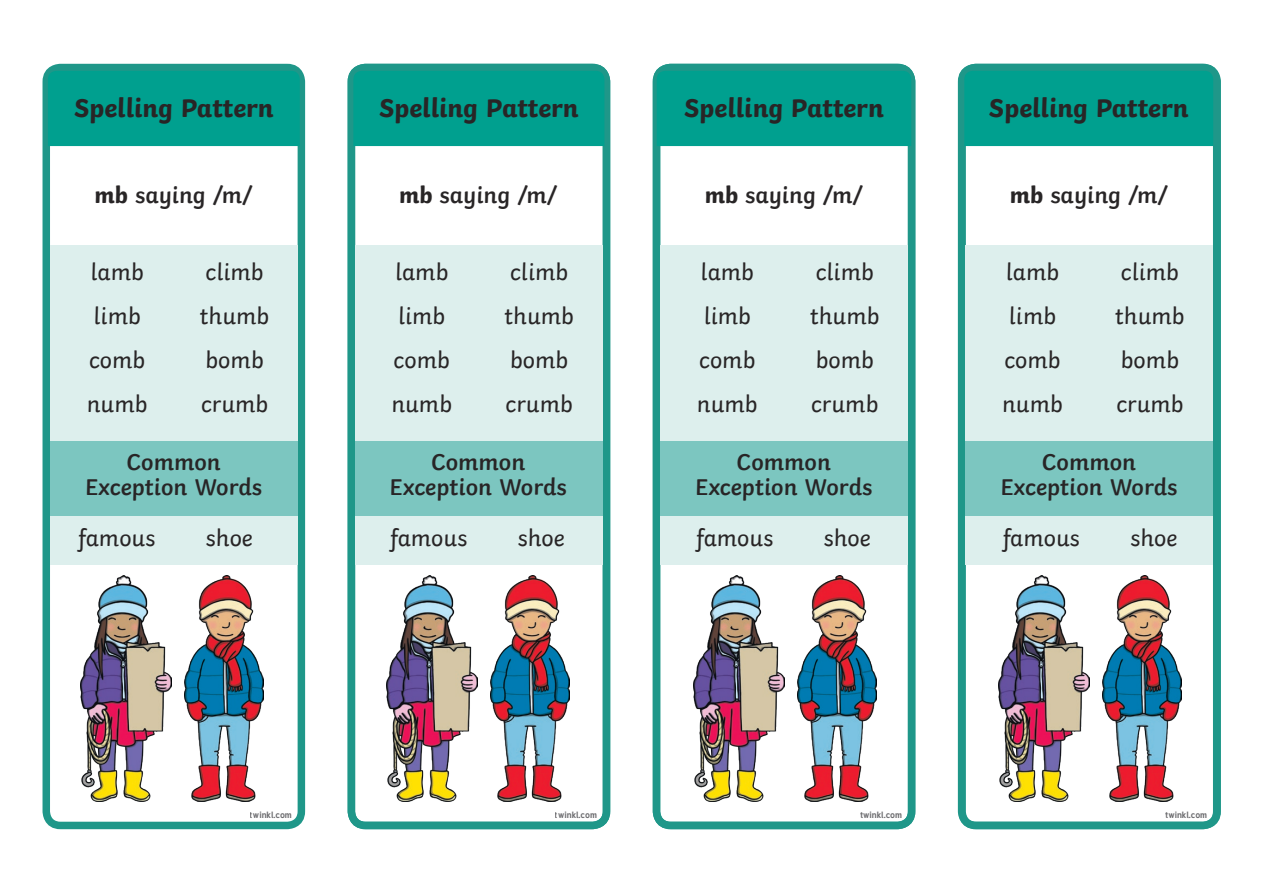
<style>
.page{position:relative;width:1263px;height:893px;background:#fff}
.page>*{position:absolute;margin:0;border:0;box-sizing:border-box;transform-origin:0 0}
.Heading_2{font:700 27px "Twinkl";color:#282526}
.KS1_Body_Copy{font:24px "Twinkl";color:#282526}
.KS1_Body_Copy-2{font:600 24px/25.5px "Twinkl";color:#282526;text-align:center}
.t1{font:700 9px "Tuffy";color:#6b6b6e}
.s1{font-weight:700}
</style>
<div class="page">
<div style="left:43px;top:64px;width:262px;height:765px;border:8px solid #1f9789;border-radius:14px"></div>
<div style="left:348px;top:64px;width:262px;height:765px;border:8px solid #1f9789;border-radius:14px"></div>
<div style="left:653px;top:64px;width:262px;height:765px;border:8px solid #1f9789;border-radius:14px"></div>
<div style="left:958px;top:64px;width:263px;height:765px;border:8px solid #1f9789;border-radius:14px"></div>
<div style="left:50px;top:244px;width:248px;height:320px;background:#ddefed"></div>
<div style="left:355px;top:244px;width:248px;height:320px;background:#ddefed"></div>
<div style="left:660px;top:244px;width:248px;height:320px;background:#ddefed"></div>
<div style="left:965px;top:244px;width:248px;height:320px;background:#ddefed"></div>
<div style="left:50px;top:441px;width:248px;height:74px;background:#7cc6c0"></div>
<div style="left:355px;top:441px;width:248px;height:74px;background:#7cc6c0"></div>
<div style="left:660px;top:441px;width:248px;height:74px;background:#7cc6c0"></div>
<div style="left:965px;top:441px;width:248px;height:74px;background:#7cc6c0"></div>
<div style="left:48px;top:71px;width:252px;height:75px;background:#00a08f"></div>
<div style="left:353px;top:71px;width:251px;height:75px;background:#00a08f"></div>
<div style="left:657px;top:71px;width:254px;height:75px;background:#00a08f"></div>
<div style="left:964px;top:71px;width:249px;height:75px;background:#00a08f"></div>
<img style="left:81px;top:575px;width:91px;height:227px">
<img style="left:184px;top:575px;width:79px;height:227px">
<img style="left:387px;top:575px;width:91px;height:227px">
<img style="left:490px;top:575px;width:79px;height:227px">
<img style="left:693px;top:575px;width:91px;height:227px">
<img style="left:797px;top:575px;width:79px;height:227px">
<img style="left:999px;top:575px;width:91px;height:226px">
<img style="left:1102px;top:575px;width:79px;height:226px">
<p class="Heading_2" style="left:74px;top:86px;width:201px">Spelling Pattern</p>
<p class="Heading_2" style="left:379px;top:86px;width:201px">Spelling Pattern</p>
<p class="Heading_2" style="left:684px;top:86px;width:201px">Spelling Pattern</p>
<p class="Heading_2" style="left:989px;top:86px;width:201px">Spelling Pattern</p>
<p class="KS1_Body_Copy-2" style="left:95px;top:180px;width:160px"><span class="s1">mb</span> saying /m/</p>
<p class="KS1_Body_Copy-2" style="left:399px;top:180px;width:160px"><span class="s1">mb</span> saying /m/</p>
<p class="KS1_Body_Copy-2" style="left:705px;top:180px;width:160px"><span class="s1">mb</span> saying /m/</p>
<p class="KS1_Body_Copy-2" style="left:1010px;top:180px;width:160px"><span class="s1">mb</span> saying /m/</p>
<p class="KS1_Body_Copy" style="left:90px;top:253px;width:55px">lamb</p>
<p class="KS1_Body_Copy" style="left:94px;top:297px;width:49px">limb</p>
<p class="KS1_Body_Copy" style="left:89px;top:342px;width:58px">comb</p>
<p class="KS1_Body_Copy" style="left:87px;top:386px;width:62px">numb</p>
<p class="KS1_Body_Copy" style="left:206px;top:253px;width:60px">climb</p>
<p class="KS1_Body_Copy" style="left:200px;top:297px;width:71px">thumb</p>
<p class="KS1_Body_Copy" style="left:206px;top:342px;width:60px">bomb</p>
<p class="KS1_Body_Copy" style="left:201px;top:386px;width:69px">crumb</p>
<p class="KS1_Body_Copy" style="left:395px;top:253px;width:55px">lamb</p>
<p class="KS1_Body_Copy" style="left:398px;top:297px;width:49px">limb</p>
<p class="KS1_Body_Copy" style="left:394px;top:342px;width:58px">comb</p>
<p class="KS1_Body_Copy" style="left:391px;top:386px;width:62px">numb</p>
<p class="KS1_Body_Copy" style="left:510px;top:253px;width:60px">climb</p>
<p class="KS1_Body_Copy" style="left:504px;top:297px;width:71px">thumb</p>
<p class="KS1_Body_Copy" style="left:510px;top:342px;width:60px">bomb</p>
<p class="KS1_Body_Copy" style="left:506px;top:386px;width:69px">crumb</p>
<p class="KS1_Body_Copy" style="left:701px;top:253px;width:55px">lamb</p>
<p class="KS1_Body_Copy" style="left:704px;top:297px;width:49px">limb</p>
<p class="KS1_Body_Copy" style="left:699px;top:342px;width:58px">comb</p>
<p class="KS1_Body_Copy" style="left:697px;top:386px;width:62px">numb</p>
<p class="KS1_Body_Copy" style="left:816px;top:253px;width:60px">climb</p>
<p class="KS1_Body_Copy" style="left:810px;top:297px;width:71px">thumb</p>
<p class="KS1_Body_Copy" style="left:816px;top:342px;width:60px">bomb</p>
<p class="KS1_Body_Copy" style="left:811px;top:386px;width:69px">crumb</p>
<p class="KS1_Body_Copy" style="left:1006px;top:253px;width:55px">lamb</p>
<p class="KS1_Body_Copy" style="left:1009px;top:297px;width:49px">limb</p>
<p class="KS1_Body_Copy" style="left:1004px;top:342px;width:58px">comb</p>
<p class="KS1_Body_Copy" style="left:1002px;top:386px;width:62px">numb</p>
<p class="KS1_Body_Copy" style="left:1121px;top:253px;width:60px">climb</p>
<p class="KS1_Body_Copy" style="left:1115px;top:297px;width:71px">thumb</p>
<p class="KS1_Body_Copy" style="left:1121px;top:342px;width:60px">bomb</p>
<p class="KS1_Body_Copy" style="left:1116px;top:386px;width:69px">crumb</p>
<p class="KS1_Body_Copy-2" style="left:85px;top:446px;width:179px">Common<br>Exception Words</p>
<p class="KS1_Body_Copy-2" style="left:390px;top:446px;width:179px">Common<br>Exception Words</p>
<p class="KS1_Body_Copy-2" style="left:695px;top:446px;width:179px">Common<br>Exception Words</p>
<p class="KS1_Body_Copy-2" style="left:1000px;top:446px;width:179px">Common<br>Exception Words</p>
<p class="KS1_Body_Copy" style="left:79px;top:520px;width:78px">famous</p>
<p class="KS1_Body_Copy" style="left:206px;top:520px;width:48px">shoe</p>
<p class="KS1_Body_Copy" style="left:390px;top:520px;width:78px">famous</p>
<p class="KS1_Body_Copy" style="left:518px;top:520px;width:48px">shoe</p>
<p class="KS1_Body_Copy" style="left:696px;top:520px;width:78px">famous</p>
<p class="KS1_Body_Copy" style="left:824px;top:520px;width:48px">shoe</p>
<p class="KS1_Body_Copy" style="left:1003px;top:520px;width:78px">famous</p>
<p class="KS1_Body_Copy" style="left:1130px;top:520px;width:48px">shoe</p>
<p class="t1" style="left:250px;top:808px;width:43px">twinkl.com</p>
<p class="t1" style="left:555px;top:808px;width:43px">twinkl.com</p>
<p class="t1" style="left:860px;top:808px;width:43px">twinkl.com</p>
<p class="t1" style="left:1165px;top:808px;width:43px">twinkl.com</p>
</div>
